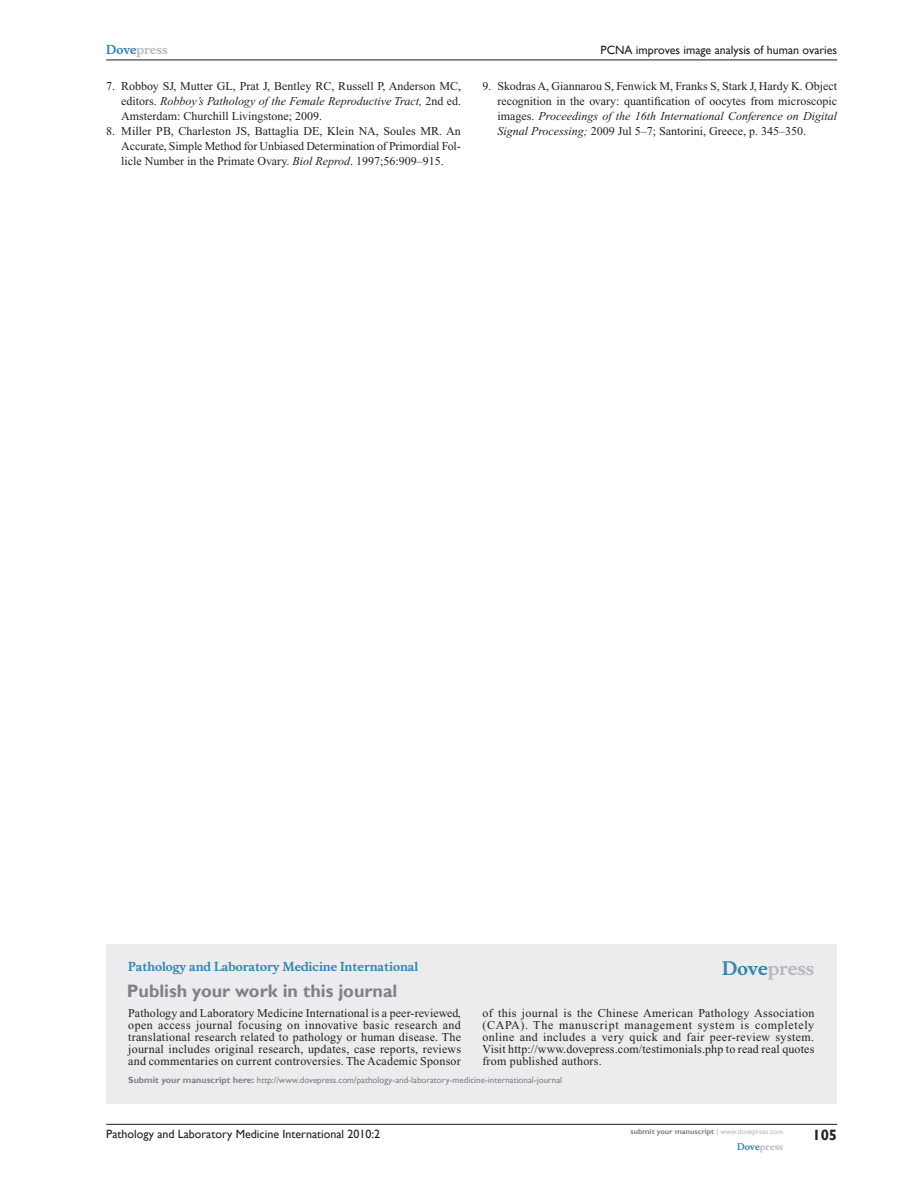
<style>
.page{position:relative;width:918px;height:1188px;background:#fff}
.page>*{position:absolute;margin:0;border:0;box-sizing:border-box;transform-origin:0 0}
.t1{font:700 18px "Gill Sans";color:#808285}
.t2{font:700 18px "Musee";color:#b8b9bc}
.t3{font:700 15px "Gill Sans";color:#231f20}
.t4{font:12px/12px "Times New Roman";color:#231f20;text-align:justify}
.t5{font:12px "Gill Sans";color:#231f20}
.t6{font:700 12px "Musee";color:#3485ae}
.t7{font:700 12px "Musee";color:#b8b9bc}
.t8{font:9px "Gill Sans";color:#808285}
.t9{font:700 9px "Musee";color:#b8b9bc}
.t10{font:700 7.5px "Gill Sans";color:#808285}
.s1{color:#3485ae}
.s2{font-style:italic}
.s3{font-weight:700}
.s4{font-weight:400;color:#b8b9bc}
</style>
<div class="page">
<div style="left:106px;top:944px;width:731px;height:159px;background:#ececee"></div>
<hr style="left:106px;top:1124px;width:731px;height:1px;background:#231f20">
<hr style="left:106px;top:60px;width:731px;height:1px;background:#231f20">
<p class="t7" style="left:106px;top:43px;width:63px"><span class="s1">Dove</span>press</p>
<p class="t4" style="left:121px;top:79px;width:341px;line-height:15px;text-indent:-15px">7. Robboy SJ, Mutter GL, Prat J, Bentley RC, Russell P, Anderson MC, editors. <span class="s2">Robboy’s Pathology of the Female Reproductive Tract,</span> 2nd ed.<br>Amsterdam: Churchill Livingstone; 2009.</p>
<p class="t4" style="left:121px;top:124px;width:341px;line-height:15px;text-indent:-15px">8. Miller PB, Charleston JS, Battaglia DE, Klein NA, Soules MR. An Accurate, Simple Method for Unbiased Determination of Primordial Fol&shy;licle Number in the Primate Ovary. <span class="s2">Biol Reprod</span>. 1997;56:909–915.</p>
<p class="t5" style="left:601px;top:43px;width:238px">PCNA improves image analysis of human ovaries</p>
<p class="t4" style="left:497px;top:78px;width:341px;line-height:15px;text-indent:-15px">9. Skodras A, Giannarou S, Fenwick M, Franks S, Stark J, Hardy K. Object recognition in the ovary: quantification of oocytes from microscopic images. <span class="s2">Proceedings of the 16th International Conference on Digital Signal Processing;</span> 2009 Jul 5–7; Santorini, Greece, p. 345–350.</p>
<p class="t6" style="left:128px;top:959px;width:291px">Pathology and Laboratory Medicine International</p>
<h1 class="t1" style="left:127px;top:980px;width:272px">Publish your work in this journal</h1>
<h1 class="t2" style="left:722px;top:958px;width:94px"><span class="s1">Dove</span>press</h1>
<p class="t4" style="left:128px;top:1007px;width:334px">Pathology and Laboratory Medicine International is a peer-reviewed, open access journal focusing on innovative basic research and translational research related to pathology or human disease. The journal includes original research, updates, case reports, reviews and commentaries on current controversies. The Academic Sponsor</p>
<p class="t4" style="left:482px;top:1007px;width:334px">of this journal is the Chinese American Pathology Association (CAPA). The manuscript management system is completely online and includes a very quick and fair peer-review system.<br>Visit http://www.dovepress.com/testimonials.php to read real quotes from published authors.</p>
<p class="t8" style="left:128px;top:1075px;width:435px"><span class="s3">Submit your manuscript here:</span> http://www.dovepress.com/pathology-and-laboratory-medicine-international-journal</p>
<p class="t5" style="left:106px;top:1127px;width:275px">Pathology and Laboratory Medicine International 2010:2</p>
<p class="t10" style="left:631px;top:1127px;width:154px">submit your manuscript <span class="s4">| www.dovepress.com</span></p>
<p class="t9" style="left:737px;top:1141px;width:48px"><span class="s1">Dove</span>press</p>
<p class="t3" style="left:812px;top:1126px;width:26px">105</p>
</div>
